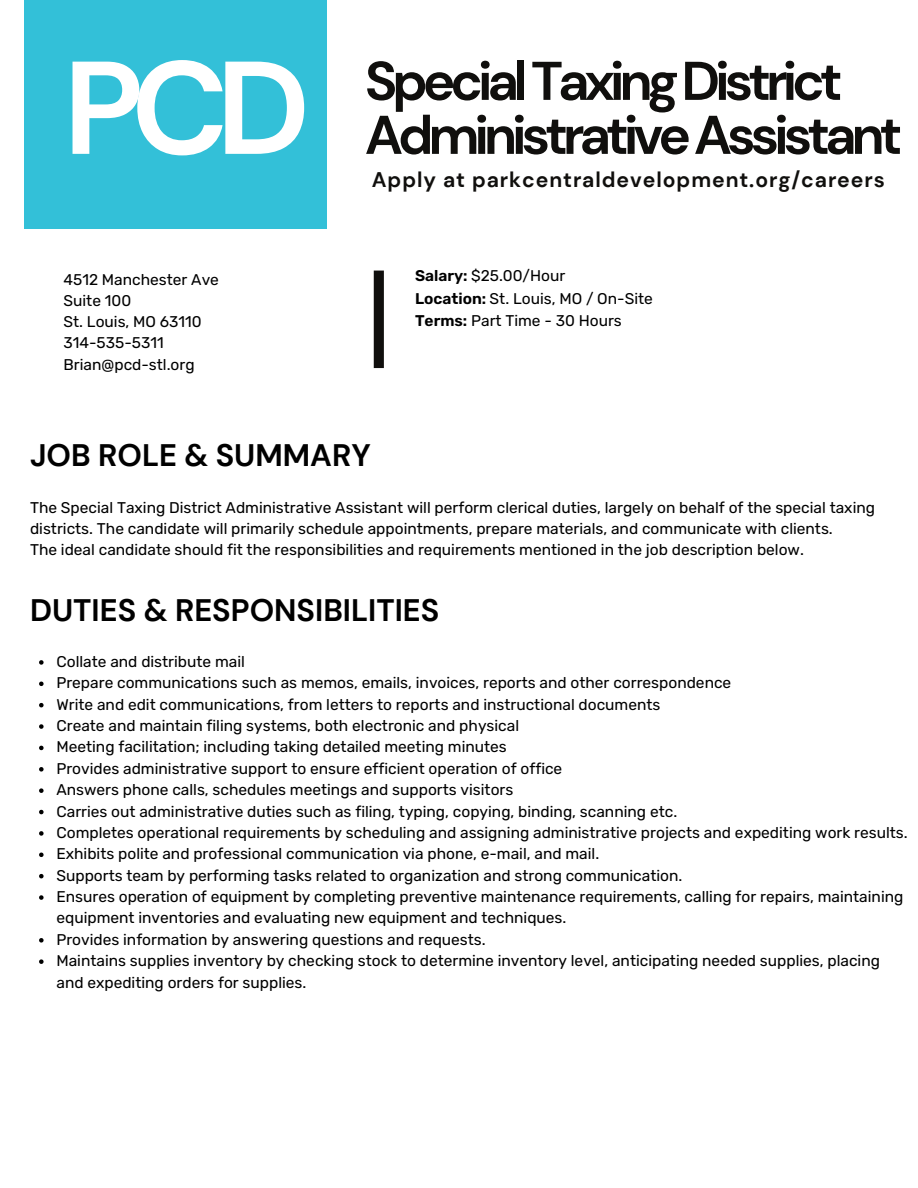
<style>
.page{position:relative;width:918px;height:1188px;background:#fff}
.page>*{position:absolute;margin:0;border:0;box-sizing:border-box;transform-origin:0 0}
.t1{font:700 131.7px "DM Sans";color:#fff}
.t2{font:700 54.45px/54px "DM Sans";letter-spacing:-.09em;color:#100f0d}
.t3{font:700 31.05px "DM Sans";color:#000}
.t4{font:700 21.15px "DM Sans";letter-spacing:.045em;color:#100f0d}
.t5{font:15.45px/21.3px "Rubik";color:#000}
.s1{font-weight:600}
</style>
<div class="page">
<div style="left:24px;top:0;width:302px;height:229px;background:#33c0d8"></div>
<svg style="left:39px;top:660px;width:5px;height:5px"></svg>
<svg style="left:39px;top:682px;width:5px;height:4px"></svg>
<svg style="left:39px;top:703px;width:5px;height:4px"></svg>
<svg style="left:39px;top:724px;width:5px;height:5px"></svg>
<svg style="left:39px;top:746px;width:5px;height:4px"></svg>
<svg style="left:39px;top:767px;width:5px;height:5px"></svg>
<svg style="left:39px;top:788px;width:5px;height:5px"></svg>
<svg style="left:39px;top:810px;width:5px;height:4px"></svg>
<svg style="left:39px;top:831px;width:5px;height:5px"></svg>
<svg style="left:39px;top:853px;width:5px;height:4px"></svg>
<svg style="left:39px;top:874px;width:5px;height:4px"></svg>
<svg style="left:39px;top:895px;width:5px;height:5px"></svg>
<svg style="left:39px;top:938px;width:5px;height:5px"></svg>
<svg style="left:39px;top:959px;width:5px;height:5px"></svg>
<div style="left:374px;top:271px;width:10px;height:97px;background:#100f0d"></div>
<p class="t1" style="left:64px;top:23px;width:248px">PCD</p>
<p class="t5" style="left:64px;top:269px;width:157px">4512 Manchester Ave</p>
<p class="t5" style="left:64px;top:290px;width:69px">Suite 100</p>
<p class="t5" style="left:64px;top:311px;width:140px">St. Louis, MO 63110</p>
<p class="t5" style="left:64px;top:332px;width:102px">314-535-5311</p>
<p class="t5" style="left:64px;top:354px;width:133px">Brian@pcd-stl.org</p>
<p class="t2" style="left:365px;top:54px;width:539px">SpecialTaxing District<br>Administrative Assistant</p>
<p class="t4" style="left:372px;top:166px;width:515px">Apply at parkcentraldevelopment.org/careers</p>
<p class="t5" style="left:415px;top:264px;width:239px;line-height:22.8px"><span class="s1">Salary:</span> $25.00/Hour<br><span class="s1">Location:</span> St. Louis, MO / On-Site<br><span class="s1">Terms:</span> Part Time - 30 Hours</p>
<p class="t3" style="left:30px;top:435px;width:342px">JOB ROLE &amp; SUMMARY</p>
<p class="t5" style="left:30px;top:497px;width:847px">The Special Taxing District Administrative Assistant will perform clerical duties, largely on behalf of the special taxing districts. The candidate will primarily schedule appointments, prepare materials, and communicate with clients.</p>
<p class="t5" style="left:30px;top:539px;width:775px">The ideal candidate should fit the responsibilities and requirements mentioned in the job description below.</p>
<p class="t3" style="left:30px;top:590px;width:411px">DUTIES &amp; RESPONSIBILITIES</p>
<p class="t5" style="left:56px;top:651px;width:190px">Collate and distribute mail</p>
<p class="t5" style="left:56px;top:672px;width:676px">Prepare communications such as memos, emails, invoices, reports and other correspondence</p>
<p class="t5" style="left:56px;top:694px;width:606px">Write and edit communications, from letters to reports and instructional documents</p>
<p class="t5" style="left:56px;top:715px;width:464px">Create and maintain filing systems, both electronic and physical</p>
<p class="t5" style="left:56px;top:736px;width:452px">Meeting facilitation; including taking detailed meeting minutes</p>
<p class="t5" style="left:56px;top:758px;width:507px">Provides administrative support to ensure efficient operation of office</p>
<p class="t5" style="left:56px;top:779px;width:458px">Answers phone calls, schedules meetings and supports visitors</p>
<p class="t5" style="left:56px;top:801px;width:622px">Carries out administrative duties such as filing, typing, copying, binding, scanning etc.</p>
<p class="t5" style="left:56px;top:822px;width:853px">Completes operational requirements by scheduling and assigning administrative projects and expediting work results.</p>
<p class="t5" style="left:56px;top:843px;width:544px">Exhibits polite and professional communication via phone, e-mail, and mail.</p>
<p class="t5" style="left:56px;top:865px;width:627px">Supports team by performing tasks related to organization and strong communication.</p>
<p class="t5" style="left:56px;top:886px;width:848px">Ensures operation of equipment by completing preventive maintenance requirements, calling for repairs, maintaining equipment inventories and evaluating new equipment and techniques.</p>
<p class="t5" style="left:56px;top:929px;width:431px">Provides information by answering questions and requests.</p>
<p class="t5" style="left:56px;top:950px;width:825px">Maintains supplies inventory by checking stock to determine inventory level, anticipating needed supplies, placing and expediting orders for supplies.</p>
</div>
